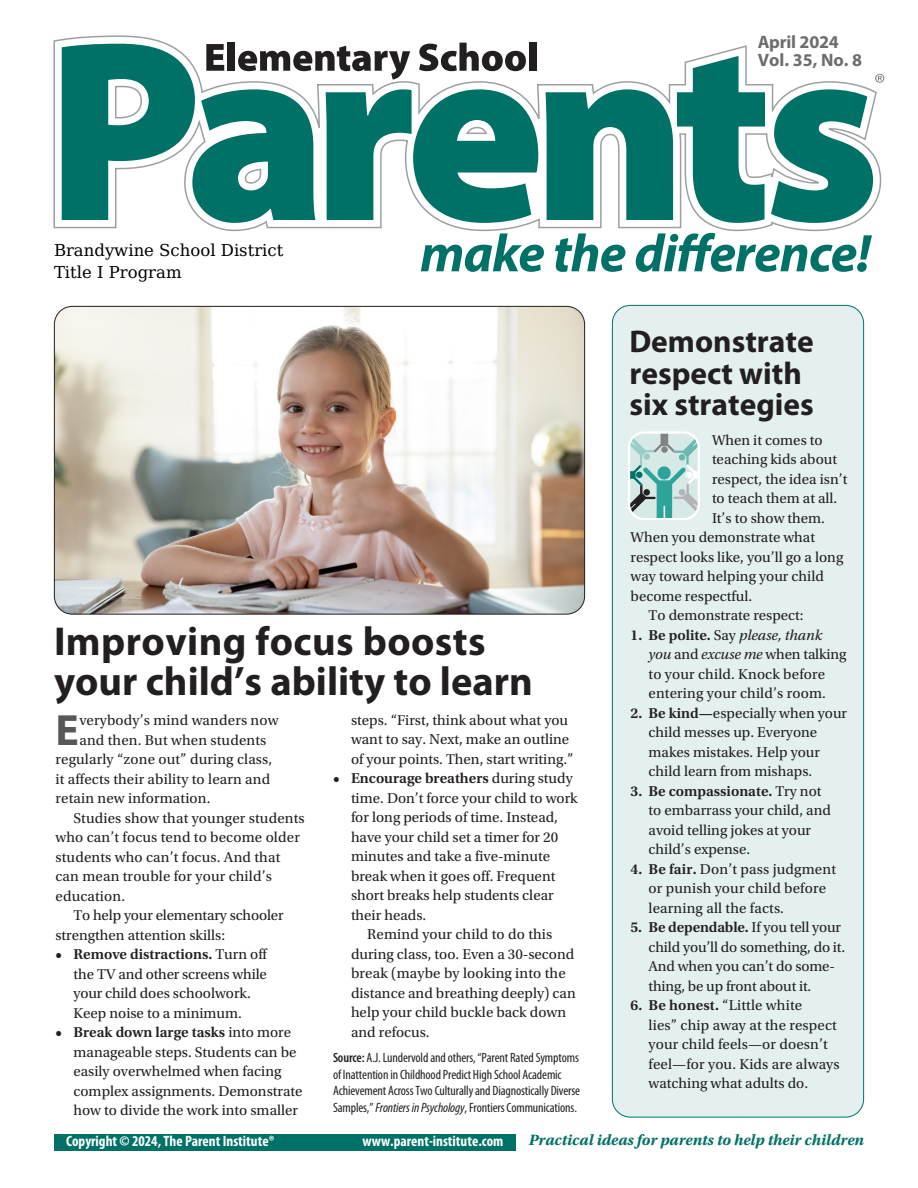
<style>
.page{position:relative;width:918px;height:1188px;background:#fff}
.page>*{position:absolute;margin:0;border:0;box-sizing:border-box;transform-origin:0 0}
.t1{font:700 43.95px "Myriad Pro";color:#57585a}
.t2{font:700 40.5px/40.5px "Myriad Pro";color:#231f20}
.t3{font:700 31.5px/31.5px "Myriad Pro";color:#231f20}
.t4{font:700 18px/18px "Myriad Pro";letter-spacing:-.01em;color:#6c6d70}
.t5{font:16.5px/22.5px "DejaVu Math Te X Gyre";color:#000}
.t6{font:italic 700 15.75px "Utopia Std";color:#007167}
.t7{font:15px/19.5px "Utopia Std";color:#231f20}
.t8{font:700 condensed 15px "Myriad Pro";color:#fff}
.t9{font:600 15px "Utopia Std";color:#231f20}
.t10{font:condensed 13.5px/16.5px "Myriad Pro";letter-spacing:-.01em;color:#231f20}
.s1{font-weight:400}
.s2{font-weight:600}
.s3{font-style:italic}
</style>
<div class="page">
<div style="left:612px;top:305px;width:252px;height:812px;background:#e4f0ef;border-radius:18px"></div>
<svg style="left:53px;top:35px;width:829px;height:197px"></svg>
<svg style="left:771px;top:89px;width:102px;height:134px"></svg>
<svg style="left:421px;top:233px;width:123px;height:39px"></svg>
<svg style="left:555px;top:233px;width:70px;height:39px"></svg>
<svg style="left:636px;top:233px;width:236px;height:39px"></svg>
<svg style="left:62px;top:43px;width:476px;height:180px"></svg>
<div style="left:529px;top:43px;width:7px;height:28px;background:#231f20"></div>
<svg style="left:875px;top:74px;width:9px;height:9px"></svg>
<svg style="left:628px;top:431px;width:72px;height:89px"></svg>
<div style="left:54px;top:1134px;width:462px;height:16px;background:#007167"></div>
<img style="left:54px;top:306px;width:531px;height:307px">
<p class="t4" style="left:758px;top:32px;width:106px">April 2024<br>Vol. 35, No. 8</p>
<p class="t5" style="left:54px;top:240px;width:231px">Brandywine School District<br>Title I Program</p>
<h2 class="t2" style="left:54px;top:620px;width:480px">Improving focus boosts your child’s ability to learn</h2>
<h1 class="t1" style="left:56px;top:701px;width:25px">E</h1>
<p class="t7" style="left:79px;top:711px;width:201px">verybody’s mind wanders now</p>
<p class="t7" style="left:351px;top:711px;width:224px">steps. “First, think about what you want to say. Next, make an outline of your points. Then, start writing.”</p>
<p class="t9" style="left:333px;top:770px;width:241px">• Encourage breathers <span class="s1">during study</span></p>
<p class="t7" style="left:351px;top:789px;width:228px">time. Don’t force your child to work</p>
<p class="t7" style="left:351px;top:808px;width:209px">for long periods of time. Instead,</p>
<p class="t7" style="left:351px;top:828px;width:209px">have your child set a timer for 20</p>
<p class="t7" style="left:351px;top:847px;width:201px">minutes and take a five-minute</p>
<p class="t7" style="left:351px;top:867px;width:206px">break when it goes off. Frequent</p>
<p class="t7" style="left:351px;top:886px;width:204px">short breaks help students clear</p>
<p class="t7" style="left:351px;top:906px;width:77px">their heads.</p>
<p class="t7" style="left:367px;top:925px;width:187px">Remind your child to do this</p>
<p class="t7" style="left:351px;top:945px;width:225px">during class, too. Even a 30-second</p>
<p class="t7" style="left:351px;top:964px;width:216px">break (maybe by looking into the</p>
<p class="t7" style="left:351px;top:984px;width:226px">distance and breathing deeply) can</p>
<p class="t7" style="left:351px;top:1003px;width:217px">help your child buckle back down</p>
<p class="t7" style="left:351px;top:1023px;width:80px">and refocus.</p>
<p class="t10" style="left:333px;top:1050px;width:249px"><span class="s2">Source:</span> A.J. Lundervold and others, “Parent Rated Symptoms of Inattention in Childhood Predict High School Academic Achievement Across Two Culturally and Diagnostically Diverse Samples,” <span class="s3">Frontiers in Psychology</span>, Frontiers Communications.</p>
<p class="t7" style="left:79px;top:730px;width:189px">and then. But when students</p>
<p class="t7" style="left:56px;top:750px;width:218px">regularly “zone out” during class,</p>
<p class="t7" style="left:56px;top:769px;width:216px">it affects their ability to learn and</p>
<p class="t7" style="left:56px;top:789px;width:157px">retain new information.</p>
<p class="t7" style="left:74px;top:808px;width:233px">Studies show that younger students</p>
<p class="t7" style="left:56px;top:828px;width:246px">who can’t focus tend to become older</p>
<p class="t7" style="left:56px;top:847px;width:226px">students who can’t focus. And that</p>
<p class="t7" style="left:56px;top:867px;width:218px">can mean trouble for your child’s</p>
<p class="t7" style="left:56px;top:886px;width:71px">education.</p>
<p class="t7" style="left:74px;top:906px;width:212px">To help your elementary schooler</p>
<p class="t7" style="left:56px;top:925px;width:171px">strengthen attention skills:</p>
<p class="t7" style="left:74px;top:945px;width:195px;text-indent:-18px"><span class="s2">• Remove distractions.</span> Turn off the TV and other screens while your child does schoolwork.<br>Keep noise to a minimum.</p>
<p class="t7" style="left:74px;top:1023px;width:231px;text-indent:-18px"><span class="s2">• Break down large tasks</span> into more manageable steps. Students can be easily overwhelmed when facing complex assignments. Demonstrate how to divide the work into smaller</p>
<h3 class="t3" style="left:629px;top:325px;width:186px">Demonstrate respect with six strategies</h3>
<p class="t7" style="left:712px;top:430px;width:112px">When it comes to</p>
<p class="t7" style="left:712px;top:450px;width:127px">teaching kids about</p>
<p class="t7" style="left:712px;top:469px;width:137px">respect, the idea isn’t</p>
<p class="t7" style="left:712px;top:489px;width:127px">to teach them at all.</p>
<p class="t7" style="left:712px;top:508px;width:115px">It’s to show them.</p>
<p class="t7" style="left:631px;top:528px;width:186px">When you demonstrate what</p>
<p class="t7" style="left:631px;top:547px;width:214px">respect looks like, you’ll go a long</p>
<p class="t7" style="left:631px;top:567px;width:195px">way toward helping your child</p>
<p class="t7" style="left:631px;top:586px;width:123px">become respectful.</p>
<p class="t7" style="left:649px;top:606px;width:157px">To demonstrate respect:</p>
<p class="t7" style="left:649px;top:625px;width:199px;text-indent:-18px"><span class="s2">1. Be polite.</span> Say <span class="s3">please, thank you</span> and <span class="s3">excuse me</span> when talking to your child. Knock before entering your child’s room.</p>
<p class="t7" style="left:649px;top:703px;width:200px;text-indent:-18px"><span class="s2">2. Be kind—</span>especially when your child messes up. Everyone makes mistakes. Help your child learn from mishaps.</p>
<p class="t7" style="left:649px;top:781px;width:184px;text-indent:-18px"><span class="s2">3. Be compassionate.</span> Try not to embarrass your child, and avoid telling jokes at your child’s expense.</p>
<p class="t7" style="left:649px;top:859px;width:189px;text-indent:-18px"><span class="s2">4. Be fair.</span> Don’t pass judgment or punish your child before learning all the facts.</p>
<p class="t7" style="left:649px;top:918px;width:198px;text-indent:-18px"><span class="s2">5. Be dependable.</span> If you tell your child you’ll do something, do it.<br>And when you can’t do some&shy;thing, be up front about it.</p>
<p class="t7" style="left:649px;top:996px;width:193px;text-indent:-18px"><span class="s2">6. Be honest.</span> “Little white<br>lies” chip away at the respect your child feels—or doesn’t feel—for you. Kids are always watching what adults do.</p>
<p class="t8" style="left:66px;top:1132px;width:210px">Copyright © 2024, The Parent Institute®</p>
<p class="t8" style="left:363px;top:1132px;width:142px">www.parent-institute.com</p>
<p class="t6" style="left:529px;top:1131px;width:337px">Practical ideas for parents to help their children</p>
</div>
